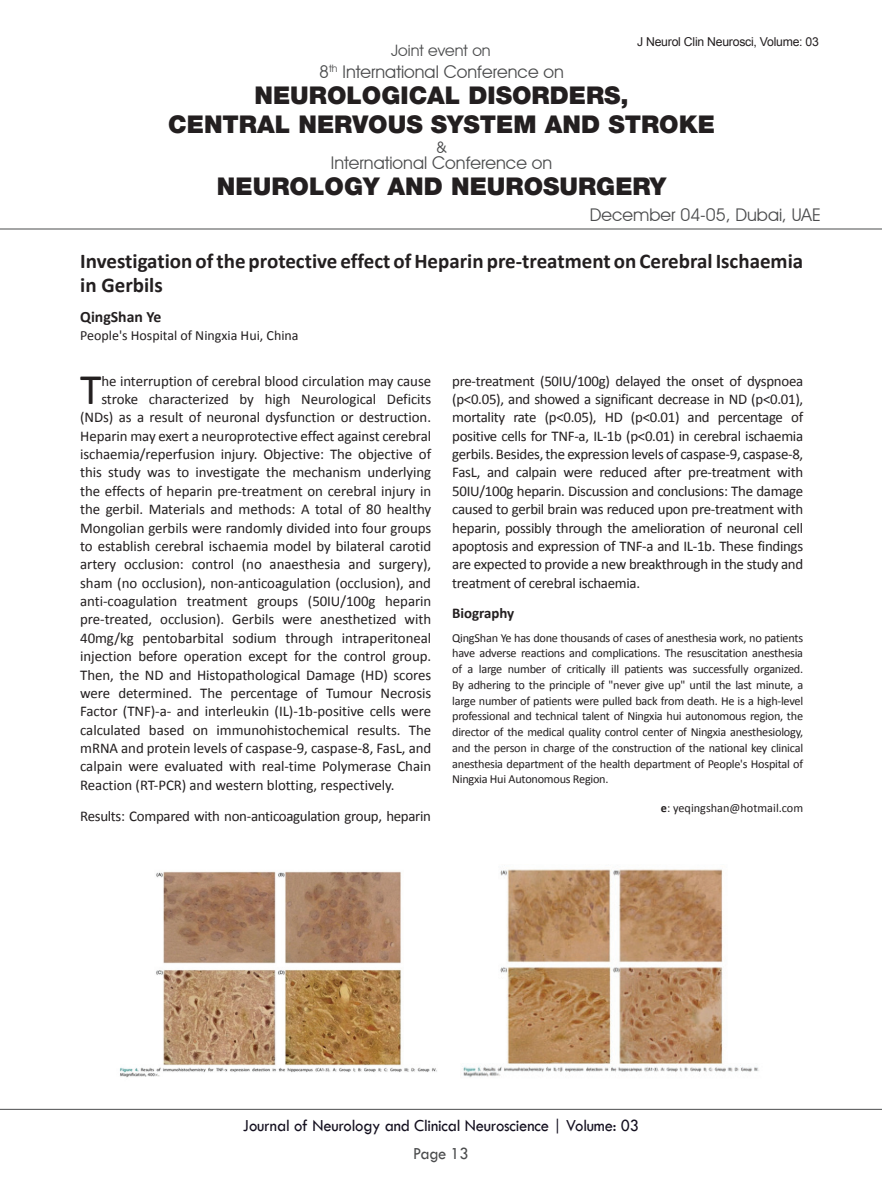
<style>
.page{position:relative;width:882px;height:1197px;background:#fff}
.page>*{position:absolute;margin:0;border:0;box-sizing:border-box;transform-origin:0 0}
.t1{font:43.75px "Calibri";color:#231f20}
.t2{font:900 24.5px/29.4px "Helvetica Neue LT Std";color:#231f20;text-align:center}
.t3{font:700 21px/24.5px "Calibri";color:#231f20}
.t4{font:17.5px "Avant Garde IT Cby BT";color:#4b4c4d}
.t5{font:17.5px "Tw Cen";letter-spacing:-.01em;color:#14101f;scale:.95 1}
.t6{font:17.5px "Tw Cen";letter-spacing:-.02em;color:#4b4c4d;scale:.95 1}
.t7{font:15.75px "Avant Garde IT Cby BT";color:#4b4c4d}
.t8{font:700 15.75px "Calibri";color:#231f20}
.t9{font:14.88px/18.4px "Calibri";letter-spacing:-.005em;color:#231f20;text-align:justify}
.t10{font:700 14.88px "Calibri";color:#231f20}
.t11{font:14px "Calibri";color:#231f20}
.t12{font:12.25px/15.8px "Calibri";letter-spacing:-.02em;color:#231f20;text-align:justify}
.t13{font:12.25px "Arial";letter-spacing:-.02em;color:#231f20}
.t14{font:12.25px "Calibri";color:#231f20}
.s1{font-weight:700}
</style>
<div class="page">
<hr style="left:0;top:229px;width:882px;height:1px;background:#4b4c4d">
<hr style="left:0;top:1109px;width:882px;height:1px;background:#4b4c4d">
<img style="left:120px;top:871px;width:317px;height:207px">
<img style="left:462px;top:869px;width:297px;height:209px">
<p class="t7" style="left:391px;top:41px;width:101px">Joint event on</p>
<p class="t13" style="left:637px;top:35px;width:183px">J Neurol Clin Neurosci, Volume: 03</p>
<p class="t4" style="left:319px;top:61px;width:246px">8<sup>th</sup> International Conference on</p>
<h2 class="t2" style="left:168px;top:82px;width:548px">NEUROLOGICAL DISORDERS,<br>CENTRAL NERVOUS SYSTEM AND STROKE</h2>
<p class="t7" style="left:436px;top:138px;width:12px">&amp;</p>
<p class="t4" style="left:331px;top:152px;width:223px">International Conference on</p>
<h2 class="t2" style="left:217px;top:174px;width:451px">NEUROLOGY AND NEUROSURGERY</h2>
<p class="t4" style="left:590px;top:204px;width:233px">December 04-05, Dubai, UAE</p>
<h3 class="t3" style="left:80px;top:250px;width:725px">Investigation of the protective effect of Heparin pre-treatment on Cerebral Ischaemia in Gerbils</h3>
<p class="t8" style="left:80px;top:310px;width:83px">QingShan Ye</p>
<p class="t11" style="left:80px;top:329px;width:220px">People's Hospital of Ningxia Hui, China</p>
<h1 class="t1" style="left:80px;top:371px;width:23px">T</h1>
<p class="t9" style="left:101px;top:373px;width:331px">he interruption of cerebral blood circulation may cause</p>
<p class="t9" style="left:452px;top:373px;width:353px">pre-treatment (50IU/100g) delayed the onset of dyspnoea (p&lt;0.05), and showed a significant decrease in ND (p&lt;0.01), mortality rate (p&lt;0.05), HD (p&lt;0.01) and percentage of positive cells for TNF-a, IL-1b (p&lt;0.01) in cerebral ischaemia gerbils. Besides, the expression levels of caspase-9, caspase-8, FasL, and calpain were reduced after pre-treatment with 50IU/100g heparin. Discussion and conclusions: The damage caused to gerbil brain was reduced upon pre-treatment with heparin, possibly through the amelioration of neuronal cell apoptosis and expression of TNF-a and IL-1b. These findings are expected to provide a new breakthrough in the study and treatment of cerebral ischaemia.</p>
<p class="t10" style="left:452px;top:607px;width:64px">Biography</p>
<p class="t12" style="left:452px;top:631px;width:353px">QingShan Ye has done thousands of cases of anesthesia work, no patients have adverse reactions and complications. The resuscitation anesthesia of a large number of critically ill patients was successfully organized.<br>By adhering to the principle of "never give up" until the last minute, a large number of patients were pulled back from death. He is a high-level professional and technical talent of Ningxia hui autonomous region, the director of the medical quality control center of Ningxia anesthesiology, and the person in charge of the construction of the national key clinical anesthesia department of the health department of People's Hospital of Ningxia Hui Autonomous Region.</p>
<p class="t14" style="left:661px;top:802px;width:144px"><span class="s1">e</span>: yeqingshan@hotmail.com</p>
<p class="t9" style="left:101px;top:391px;width:331px">stroke characterized by high Neurological Deficits</p>
<p class="t9" style="left:80px;top:409px;width:352px">(NDs) as a result of neuronal dysfunction or destruction.</p>
<p class="t9" style="left:80px;top:428px;width:353px">Heparin may exert a neuroprotective effect against cerebral</p>
<p class="t9" style="left:80px;top:446px;width:353px">ischaemia/reperfusion injury. Objective: The objective of</p>
<p class="t9" style="left:80px;top:465px;width:353px">this study was to investigate the mechanism underlying</p>
<p class="t9" style="left:80px;top:483px;width:353px">the effects of heparin pre-treatment on cerebral injury in</p>
<p class="t9" style="left:80px;top:501px;width:353px">the gerbil. Materials and methods: A total of 80 healthy</p>
<p class="t9" style="left:80px;top:520px;width:353px">Mongolian gerbils were randomly divided into four groups</p>
<p class="t9" style="left:80px;top:538px;width:353px">to establish cerebral ischaemia model by bilateral carotid</p>
<p class="t9" style="left:80px;top:556px;width:353px">artery occlusion: control (no anaesthesia and surgery),</p>
<p class="t9" style="left:80px;top:575px;width:352px">sham (no occlusion), non-anticoagulation (occlusion), and</p>
<p class="t9" style="left:80px;top:593px;width:353px">anti-coagulation treatment groups (50IU/100g heparin</p>
<p class="t9" style="left:80px;top:612px;width:353px">pre-treated, occlusion). Gerbils were anesthetized with</p>
<p class="t9" style="left:80px;top:630px;width:353px">40mg/kg pentobarbital sodium through intraperitoneal</p>
<p class="t9" style="left:80px;top:648px;width:353px">injection before operation except for the control group.</p>
<p class="t9" style="left:80px;top:667px;width:353px">Then, the ND and Histopathological Damage (HD) scores</p>
<p class="t9" style="left:80px;top:685px;width:353px">were determined. The percentage of Tumour Necrosis</p>
<p class="t9" style="left:80px;top:703px;width:353px">Factor (TNF)-a- and interleukin (IL)-1b-positive cells were</p>
<p class="t9" style="left:80px;top:722px;width:352px">calculated based on immunohistochemical results. The</p>
<p class="t9" style="left:80px;top:740px;width:353px">mRNA and protein levels of caspase-9, caspase-8, FasL, and</p>
<p class="t9" style="left:80px;top:759px;width:353px">calpain were evaluated with real-time Polymerase Chain</p>
<p class="t9" style="left:80px;top:777px;width:316px">Reaction (RT-PCR) and western blotting, respectively.</p>
<p class="t9" style="left:80px;top:808px;width:352px">Results: Compared with non-anticoagulation group, heparin</p>
<p class="t5" style="left:243px;top:1116px;width:418px">Journal of Neurology and Clinical Neuroscience | Volume: 03</p>
<p class="t6" style="left:413px;top:1144px;width:60px">Page 13</p>
</div>
